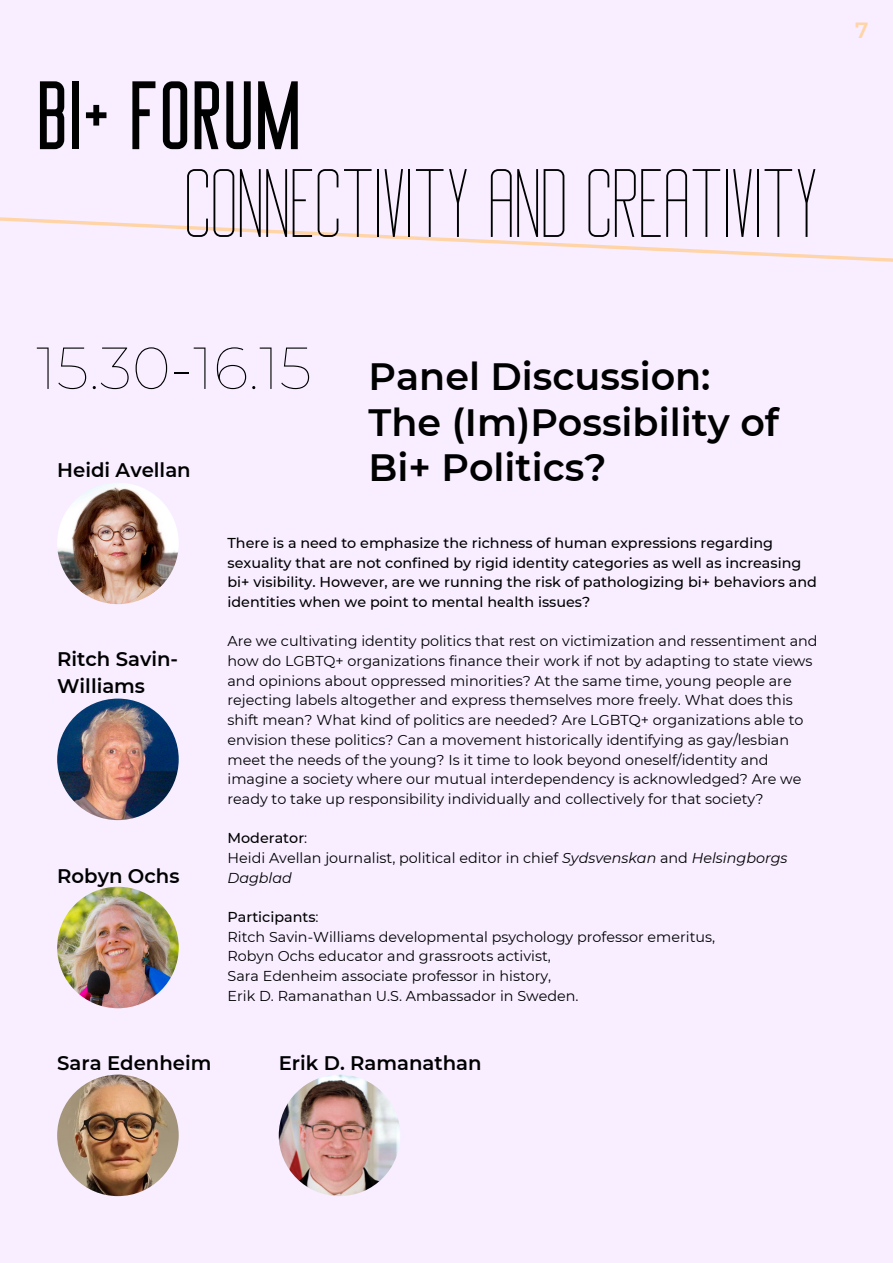
<style>
.page{position:relative;width:893px;height:1263px;background:#f8eeff}
.page>*{position:absolute;margin:0;border:0;box-sizing:border-box;transform-origin:0 0}
.t1{font:300 92.55px "Big Stem";color:#000}
.t2{font:92.55px "Big Stem";color:#000}
.t3{font:100 59.18px "Montserrat";color:#000}
.t4{font:600 38.03px "Montserrat";color:#000}
.t5{font:600 21.98px "Montserrat";color:#ffd4a7}
.t6{font:600 19.65px "Montserrat";color:#000}
.t7{font:14.33px/19.6px "Montserrat";color:#000}
.t8{font:500 14.33px/19.6px "Montserrat";color:#000}
.s1{font-weight:400}
.s2{font-style:italic}
</style>
<div class="page">
<svg style="left:0;top:217px;width:893px;height:45px"></svg>
<img style="left:57px;top:483px;width:122px;height:121px;border-radius:50%">
<img style="left:57px;top:698px;width:122px;height:122px;border-radius:50%">
<img style="left:57px;top:887px;width:122px;height:121px;border-radius:50%">
<img style="left:57px;top:1074px;width:122px;height:122px;border-radius:50%">
<img style="left:279px;top:1074px;width:121px;height:122px;border-radius:50%">
<p class="t2" style="left:36px;top:80px;width:267px">BI+ FORUM</p>
<p class="t1" style="left:184px;top:167px;width:635px">CONNECTIVITY AND CREATIVITY</p>
<p class="t5" style="left:855px;top:17px;width:15px">7</p>
<p class="t3" style="left:36px;top:332px;width:277px">15.30-16.15</p>
<p class="t6" style="left:57px;top:458px;width:135px">Heidi Avellan</p>
<p class="t4" style="left:368px;top:353px;width:343px">Panel Discussion:</p>
<p class="t4" style="left:368px;top:399px;width:412px">The (Im)Possibility of</p>
<p class="t4" style="left:368px;top:445px;width:239px">Bi+ Politics?</p>
<p class="t6" style="left:57px;top:647px;width:122px">Ritch Savin-</p>
<p class="t6" style="left:57px;top:674px;width:89px">Williams</p>
<p class="t6" style="left:57px;top:864px;width:124px">Robyn Ochs</p>
<p class="t8" style="left:227px;top:533px;width:591px">There is a need to emphasize the richness of human expressions regarding sexuality that are not confined by rigid identity categories as well as increasing bi+ visibility. However, are we running the risk of pathologizing bi+ behaviors and identities when we point to mental health issues?</p>
<p class="t7" style="left:227px;top:631px;width:591px">Are we cultivating identity politics that rest on victimization and ressentiment and how do LGBTQ+ organizations finance their work if not by adapting to state views and opinions about oppressed minorities? At the same time, young people are rejecting labels altogether and express themselves more freely. What does this shift mean? What kind of politics are needed? Are LGBTQ+ organizations able to envision these politics? Can a movement historically identifying as gay/lesbian meet the needs of the young? Is it time to look beyond oneself/identity and imagine a society where our mutual interdependency is acknowledged? Are we ready to take up responsibility individually and collectively for that society?</p>
<p class="t8" style="left:227px;top:828px;width:81px">Moderator<span class="s1">:</span></p>
<p class="t7" style="left:227px;top:848px;width:561px">Heidi Avellan journalist, political editor in chief <span class="s2">Sydsvenskan</span> and <span class="s2">Helsingborgs<br>Dagblad</span></p>
<p class="t8" style="left:227px;top:907px;width:93px">Participants<span class="s1">:</span></p>
<p class="t7" style="left:227px;top:927px;width:489px">Ritch Savin-Williams developmental psychology professor emeritus,</p>
<p class="t7" style="left:227px;top:946px;width:325px">Robyn Ochs educator and grassroots activist,</p>
<p class="t7" style="left:227px;top:966px;width:325px">Sara Edenheim associate professor in history,</p>
<p class="t7" style="left:227px;top:986px;width:352px">Erik D. Ramanathan U.S. Ambassador in Sweden.</p>
<p class="t6" style="left:57px;top:1051px;width:156px">Sara Edenheim</p>
<p class="t6" style="left:279px;top:1051px;width:204px">Erik D. Ramanathan</p>
</div>
